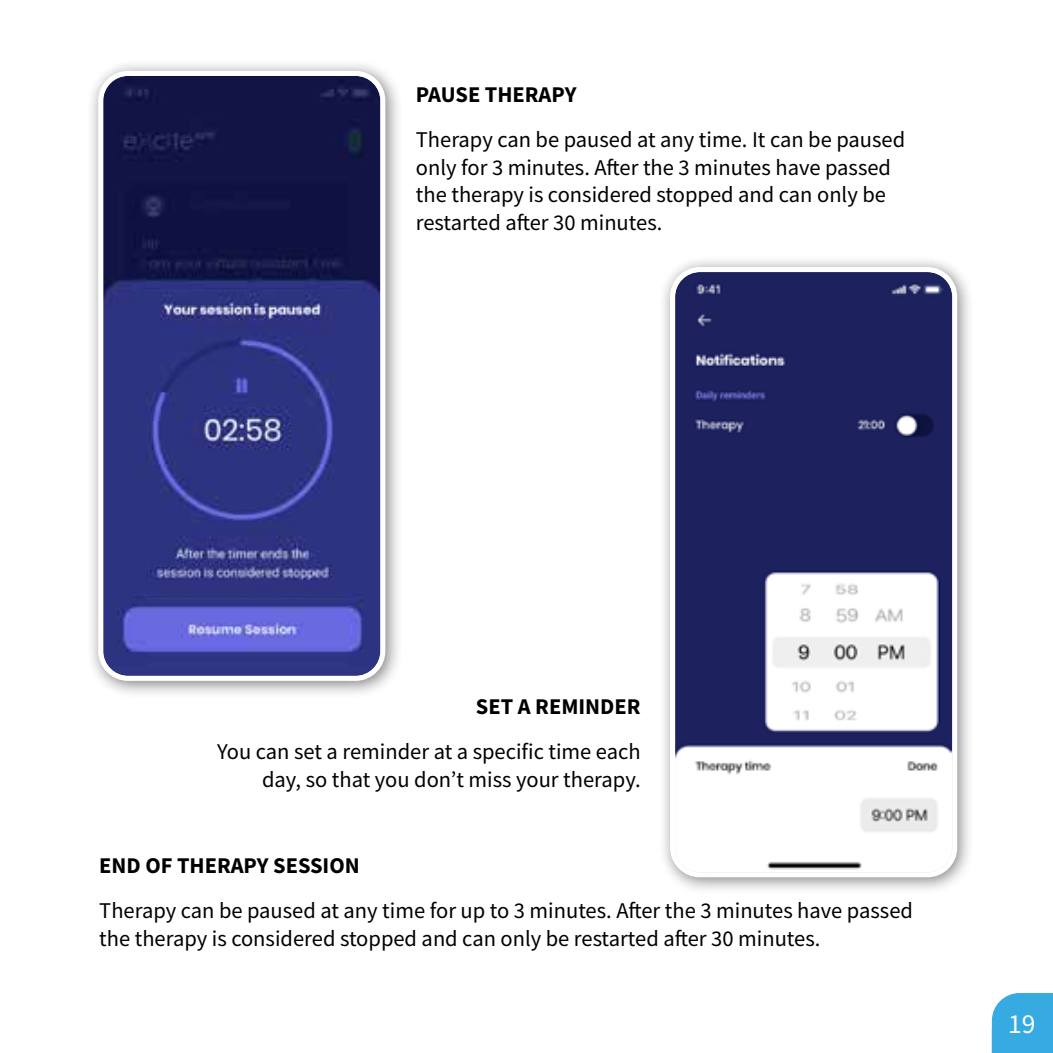
<style>
.page{position:relative;width:1053px;height:1053px;background:#fff}
.page>*{position:absolute;margin:0;border:0;box-sizing:border-box;transform-origin:0 0}
.t1{font:27.5px "Source Sans Pro";color:#fff}
.t2{font:22.5px/27.5px "Source Sans Pro";color:#000}
.t3{font:700 22.5px "Source Sans Pro";color:#000}
</style>
<div class="page">
<div style="left:991px;top:993px;width:61px;height:59px;background:#35abe2"></div>
<div style="left:86px;top:58px;width:316px;height:640px;background:#000;opacity:.5"></div>
<img style="left:103px;top:76px;width:277px;height:599px">
<div style="left:98px;top:71px;width:287px;height:609px;border:5px solid #fff;border-radius:27px"></div>
<div style="left:657px;top:254px;width:317px;height:640px;background:#000;opacity:.5"></div>
<img style="left:675px;top:272px;width:277px;height:600px">
<div style="left:670px;top:267px;width:287px;height:610px;border:5px solid #fff;border-radius:27px"></div>
<p class="t3" style="left:416px;top:79px;width:162px">PAUSE THERAPY</p>
<p class="t2" style="left:416px;top:126px;width:491px">Therapy can be paused at any time. It can be paused only for 3 minutes. After the 3 minutes have passed the therapy is considered stopped and can only be restarted after 30 minutes.</p>
<p class="t3" style="left:476px;top:691px;width:166px">SET A REMINDER</p>
<p class="t2" style="left:217px;top:737px;width:425px;text-align:right">You can set a reminder at a specific time each day, so that you don’t miss your therapy.</p>
<p class="t3" style="left:99px;top:850px;width:262px">END OF THERAPY SESSION</p>
<p class="t2" style="left:99px;top:896px;width:815px">Therapy can be paused at any time for up to 3 minutes. After the 3 minutes have passed the therapy is considered stopped and can only be restarted after 30 minutes.</p>
<p class="t1" style="left:1008px;top:1006px;width:29px">19</p>
</div>
